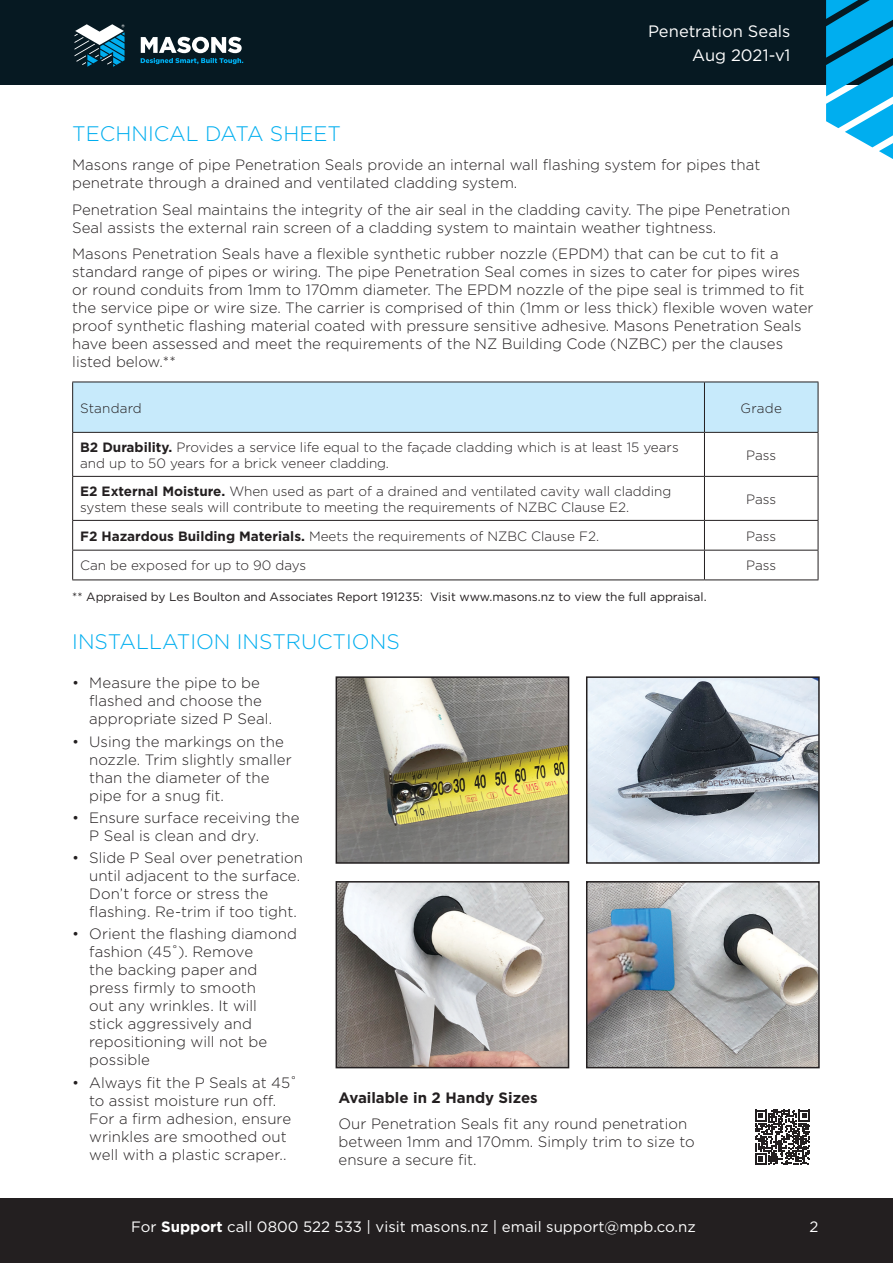
<style>
.page{position:relative;width:893px;height:1263px;background:#fff}
.page>*{position:absolute;margin:0;border:0;box-sizing:border-box;transform-origin:0 0}
.Subheading_1_-_Blue{font:300 21px "Gotham";color:#00aeef}
.t1{font:16.5px/24px "Gotham";letter-spacing:-.005em;color:#fff;text-align:right}
.Body{font:300 15px/18px "Gotham";color:#231f20}
.t2{font:15px "Gotham";color:#fff}
.Body-2{font:700 15px "Gotham";color:#231f20}
.TABLE_TEXT{font:300 13.5px/16.2px "Gotham";color:#231f20}
.TABLE_HEADERS{font:300 13.5px "Gotham";letter-spacing:.015em;color:#231f20}
.TABLE_NOTE_TEXT{font:12px "Gotham";color:#231f20}
.s1{font-weight:700}
</style>
<div class="page">
<div style="left:0;top:0;width:893px;height:85px;background:#061922"></div>
<svg style="left:75px;top:24px;width:168px;height:43px"></svg>
<svg style="left:826px;top:0;width:67px;height:159px"></svg>
<div style="left:0;top:1198px;width:893px;height:65px;background:#231f20"></div>
<div style="left:73px;top:383px;width:745px;height:49px;background:#c7eafb"></div>
<svg style="left:73px;top:433px;width:745px;height:146px"></svg>
<hr style="left:72px;top:432px;width:632px;height:1px;background:#231f20">
<hr style="left:72px;top:433px;width:1px;height:43px;background:#231f20">
<hr style="left:704px;top:432px;width:114px;height:1px;background:#231f20">
<hr style="left:704px;top:433px;width:1px;height:43px;background:#231f20">
<hr style="left:818px;top:433px;width:1px;height:43px;background:#231f20">
<hr style="left:72px;top:476px;width:632px;height:1px;background:#231f20">
<hr style="left:72px;top:477px;width:1px;height:43px;background:#231f20">
<hr style="left:704px;top:476px;width:114px;height:1px;background:#231f20">
<hr style="left:704px;top:477px;width:1px;height:43px;background:#231f20">
<hr style="left:818px;top:477px;width:1px;height:43px;background:#231f20">
<hr style="left:72px;top:520px;width:632px;height:1px;background:#231f20">
<hr style="left:704px;top:520px;width:114px;height:1px;background:#231f20">
<hr style="left:72px;top:550px;width:632px;height:1px;background:#231f20">
<svg style="left:72px;top:521px;width:1px;height:58px"></svg>
<hr style="left:704px;top:550px;width:114px;height:1px;background:#231f20">
<svg style="left:704px;top:521px;width:1px;height:58px"></svg>
<svg style="left:818px;top:521px;width:1px;height:58px"></svg>
<hr style="left:72px;top:579px;width:632px;height:1px;background:#231f20">
<hr style="left:704px;top:579px;width:114px;height:1px;background:#231f20">
<hr style="left:72px;top:382px;width:632px;height:1px;background:#231f20">
<hr style="left:72px;top:382px;width:1px;height:50px;background:#231f20">
<hr style="left:704px;top:382px;width:114px;height:1px;background:#231f20">
<hr style="left:704px;top:382px;width:1px;height:50px;background:#231f20">
<hr style="left:818px;top:382px;width:1px;height:50px;background:#231f20">
<svg style="left:755px;top:1110px;width:55px;height:55px"></svg>
<img style="left:339px;top:679px;width:227px;height:182px">
<div style="left:336px;top:676px;width:233px;height:188px;border:2px solid #231f20"></div>
<img style="left:339px;top:884px;width:227px;height:181px">
<div style="left:336px;top:881px;width:233px;height:187px;border:2px solid #231f20"></div>
<img style="left:589px;top:679px;width:228px;height:182px">
<div style="left:586px;top:676px;width:234px;height:188px;border:2px solid #231f20"></div>
<img style="left:589px;top:884px;width:228px;height:181px">
<div style="left:586px;top:881px;width:234px;height:187px;border:2px solid #231f20"></div>
<p class="t1" style="left:648px;top:19px;width:144px">Penetration Seals<br>Aug 2021-v1</p>
<p class="Subheading_1_-_Blue" style="left:72px;top:121px;width:270px">TECHNICAL DATA SHEET</p>
<p class="Body" style="left:72px;top:155px;width:690px">Masons range of pipe Penetration Seals provide an internal wall flashing system for pipes that penetrate through a drained and ventilated cladding system.</p>
<p class="Body" style="left:72px;top:200px;width:719px">Penetration Seal maintains the integrity of the air seal in the cladding cavity. The pipe Penetration<br>Seal assists the external rain screen of a cladding system to maintain weather tightness.</p>
<p class="Body" style="left:72px;top:244px;width:743px">Masons Penetration Seals have a flexible synthetic rubber nozzle (EPDM) that can be cut to fit a standard range of pipes or wiring. The pipe Penetration Seal comes in sizes to cater for pipes wires or round conduits from 1mm to 170mm diameter. The EPDM nozzle of the pipe seal is trimmed to fit the service pipe or wire size. The carrier is comprised of thin (1mm or less thick) flexible woven water proof synthetic flashing material coated with pressure sensitive adhesive. Masons Penetration Seals have been assessed and meet the requirements of the NZ Building Code (NZBC) per the clauses listed below.**</p>
<p class="TABLE_HEADERS" style="left:80px;top:399px;width:63px">Standard</p>
<p class="TABLE_HEADERS" style="left:741px;top:399px;width:43px">Grade</p>
<p class="TABLE_TEXT" style="left:80px;top:438px;width:600px"><span class="s1">B2 Durability.</span> Provides a service life equal to the façade cladding which is at least 15 years and up to 50 years for a brick veneer cladding.</p>
<p class="TABLE_TEXT" style="left:746px;top:446px;width:31px">Pass</p>
<p class="TABLE_TEXT" style="left:80px;top:482px;width:593px"><span class="s1">E2 External Moisture.</span> When used as part of a drained and ventilated cavity wall cladding system these seals will contribute to meeting the requirements of NZBC Clause E2.</p>
<p class="TABLE_TEXT" style="left:746px;top:490px;width:31px">Pass</p>
<p class="TABLE_TEXT" style="left:80px;top:527px;width:520px"><span class="s1">F2 Hazardous Building Materials.</span> Meets the requirements of NZBC Clause F2.</p>
<p class="TABLE_TEXT" style="left:746px;top:527px;width:31px">Pass</p>
<p class="TABLE_TEXT" style="left:80px;top:557px;width:228px">Can be exposed for up to 90 days</p>
<p class="TABLE_TEXT" style="left:746px;top:557px;width:31px">Pass</p>
<p class="TABLE_NOTE_TEXT" style="left:72px;top:590px;width:636px">** Appraised by Les Boulton and Associates Report 191235: Visit www.masons.nz to view the full appraisal.</p>
<p class="Subheading_1_-_Blue" style="left:72px;top:629px;width:329px">INSTALLATION INSTRUCTIONS</p>
<p class="Body" style="left:89px;top:674px;width:184px;text-indent:-17px">• Measure the pipe to be flashed and choose the appropriate sized P Seal.</p>
<p class="Body" style="left:89px;top:732px;width:204px;text-indent:-17px">• Using the markings on the nozzle. Trim slightly smaller than the diameter of the pipe for a snug fit.</p>
<p class="Body" style="left:89px;top:808px;width:212px;text-indent:-17px">• Ensure surface receiving the<br>P Seal is clean and dry.</p>
<p class="Body" style="left:89px;top:848px;width:215px;text-indent:-17px">• Slide P Seal over penetration until adjacent to the surface.<br>Don’t force or stress the flashing. Re-trim if too tight.</p>
<p class="Body" style="left:89px;top:925px;width:209px;text-indent:-17px">• Orient the flashing diamond fashion (45˚). Remove<br>the backing paper and press firmly to smooth<br>out any wrinkles. It will<br>stick aggressively and repositioning will not be possible</p>
<p class="Body" style="left:89px;top:1073px;width:210px;text-indent:-17px">• Always fit the P Seals at 45˚ to assist moisture run off.<br>For a firm adhesion, ensure wrinkles are smoothed out well with a plastic scraper..</p>
<p class="Body-2" style="left:339px;top:1087px;width:201px">Available in 2 Handy Sizes</p>
<p class="Body" style="left:339px;top:1114px;width:358px">Our Penetration Seals fit any round penetration between 1mm and 170mm. Simply trim to size to ensure a secure fit.</p>
<p class="t2" style="left:131px;top:1218px;width:566px">For <span class="s1">Support</span> call 0800 522 533 | visit masons.nz | email support@mpb.co.nz</p>
<p class="t2" style="left:809px;top:1218px;width:10px">2</p>
</div>
